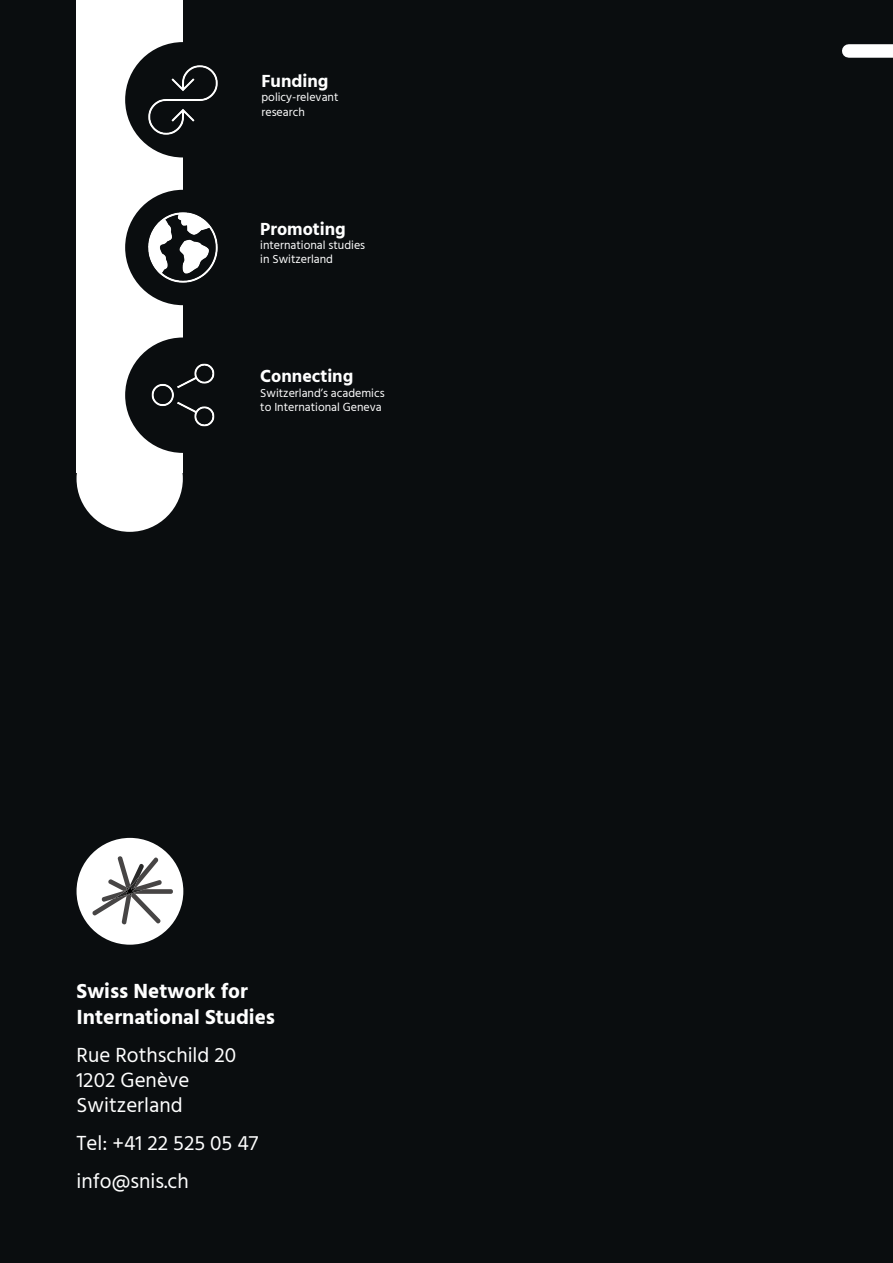
<style>
.page{position:relative;width:893px;height:1263px;background:#0a0d0f}
.page>*{position:absolute;margin:0;border:0;box-sizing:border-box;transform-origin:0 0}
.t1{font:21px "Hind";color:#fff}
.t2{font:700 21px "Hind";color:#fff}
.t3{font:700 18px "Hind";color:#fff}
.t4{font:12px/14.4px "Hind";color:#fff}
</style>
<div class="page">
<svg style="left:77px;top:838px;width:106px;height:107px"></svg>
<div style="left:849px;top:44px;width:44px;height:14px;background:#fff"></div>
<div style="left:77px;top:0;width:106px;height:472px;background:#fff"></div>
<div style="left:125px;top:42px;width:116px;height:115px;background:#0a0d0f;border-radius:50%"></div>
<img style="left:148px;top:65px;width:70px;height:70px">
<div style="left:125px;top:190px;width:116px;height:115px;background:#0a0d0f;border-radius:50%"></div>
<img style="left:148px;top:212px;width:70px;height:71px">
<div style="left:77px;top:425px;width:106px;height:107px;background:#fff;border-radius:50%"></div>
<div style="left:125px;top:337px;width:116px;height:116px;background:#0a0d0f;border-radius:50%"></div>
<img style="left:151px;top:363px;width:64px;height:64px">
<p class="t3" style="left:261px;top:70px;width:68px">Funding</p>
<p class="t4" style="left:261px;top:91px;width:78px">policy-relevant</p>
<p class="t4" style="left:261px;top:105px;width:45px">research</p>
<p class="t3" style="left:260px;top:218px;width:87px">Promoting</p>
<p class="t4" style="left:260px;top:238px;width:106px">international studies in Switzerland</p>
<p class="t3" style="left:260px;top:366px;width:95px">Connecting</p>
<p class="t4" style="left:260px;top:386px;width:126px">Switzerland’s academics to International Geneva</p>
<p class="t2" style="left:77px;top:979px;width:173px">Swiss Network for</p>
<p class="t2" style="left:77px;top:1004px;width:200px">International Studies</p>
<p class="t1" style="left:77px;top:1040px;width:161px">Rue Rothschild 20</p>
<p class="t1" style="left:77px;top:1066px;width:114px">1202 Genève</p>
<p class="t1" style="left:77px;top:1091px;width:108px">Switzerland</p>
<p class="t1" style="left:77px;top:1129px;width:183px">Tel: +41 22 525 05 47</p>
<p class="t1" style="left:77px;top:1167px;width:114px">info@snis.ch</p>
</div>
